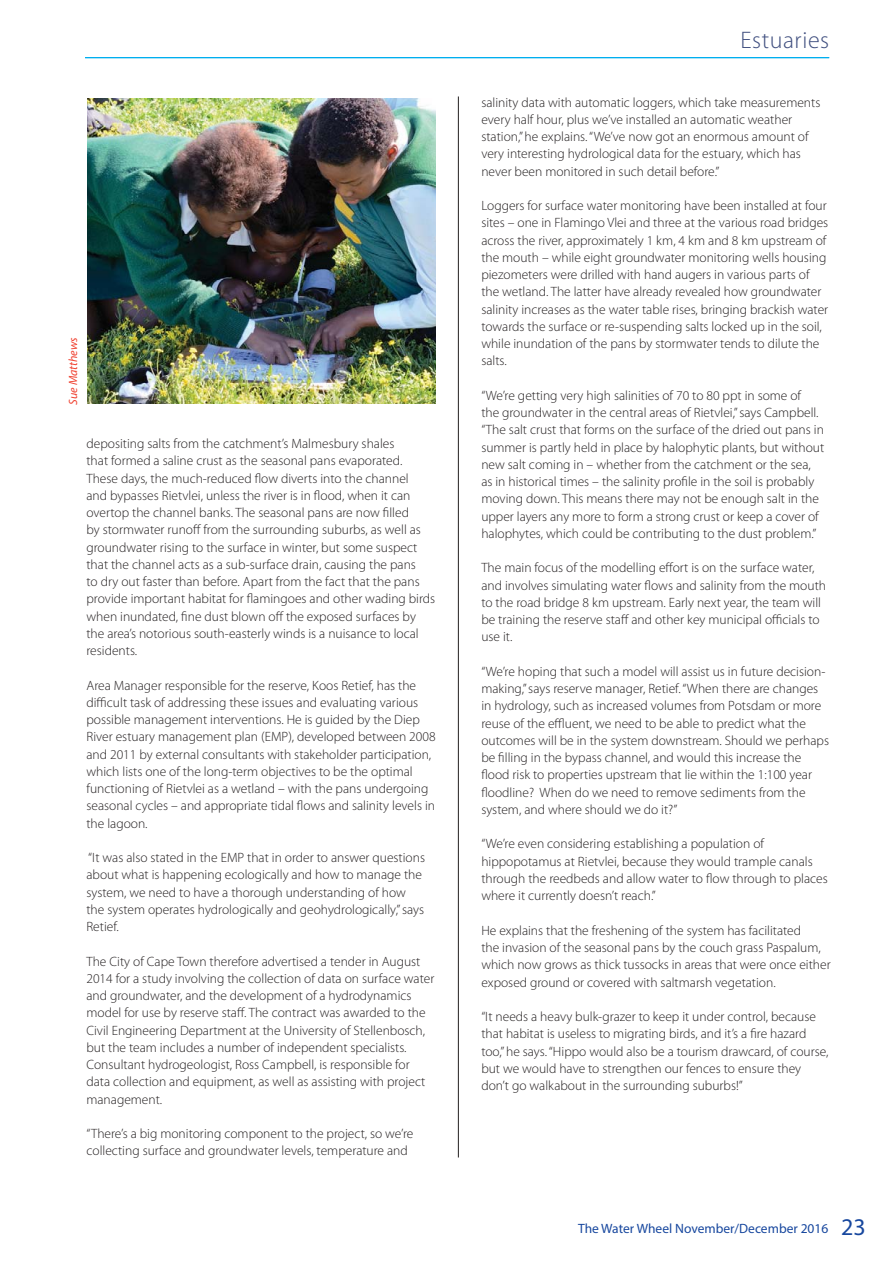
<style>
.page{position:relative;width:893px;height:1263px;background:#fff}
.page>*{position:absolute;margin:0;border:0;box-sizing:border-box;transform-origin:0 0}
.t1{font:300 24px "Myriad Pro";letter-spacing:.025em;color:#415080}
.t2{font:300 13.5px/17.2px "Myriad Pro";color:#231f20}
.t3{font:13.5px "Myriad Pro";color:#17479e}
.t4{font:italic 12px "Myriad Pro";color:#ef402f}
.s1{font-size:24px}
</style>
<div class="page">
<hr style="left:85px;top:57px;width:744px;height:1px;background:#00aeef">
<hr style="left:458px;top:96px;width:1px;height:1061px;background:#231f20">
<img style="left:88px;top:99px;width:348px;height:305px">
<p class="t4" style="left:68px;top:405px;width:69px;rotate:-90deg">Sue Matthews</p>
<p class="t2" style="left:86px;top:436px;width:350px">depositing salts from the catchment’s Malmesbury shales<br>that formed a saline crust as the seasonal pans evaporated.<br>These days, the much-reduced flow diverts into the channel<br>and bypasses Rietvlei, unless the river is in flood, when it can overtop the channel banks. The seasonal pans are now filled<br>by stormwater runoff from the surrounding suburbs, as well as groundwater rising to the surface in winter, but some suspect that the channel acts as a sub-surface drain, causing the pans<br>to dry out faster than before. Apart from the fact that the pans provide important habitat for flamingoes and other wading birds when inundated, fine dust blown off the exposed surfaces by the area’s notorious south-easterly winds is a nuisance to local residents.</p>
<p class="t2" style="left:86px;top:678px;width:351px">Area Manager responsible for the reserve, Koos Retief, has the difficult task of addressing these issues and evaluating various possible management interventions. He is guided by the Diep River estuary management plan (EMP), developed between 2008 and 2011 by external consultants with stakeholder participation, which lists one of the long-term objectives to be the optimal functioning of Rietvlei as a wetland – with the pans undergoing seasonal cycles – and appropriate tidal flows and salinity levels in the lagoon.</p>
<p class="t2" style="left:86px;top:850px;width:340px">“It was also stated in the EMP that in order to answer questions about what is happening ecologically and how to manage the system, we need to have a thorough understanding of how the system operates hydrologically and geohydrologically,” says Retief.</p>
<p class="t2" style="left:86px;top:954px;width:349px">The City of Cape Town therefore advertised a tender in August 2014 for a study involving the collection of data on surface water and groundwater, and the development of a hydrodynamics model for use by reserve staff. The contract was awarded to the Civil Engineering Department at the University of Stellenbosch, but the team includes a number of independent specialists.<br>Consultant hydrogeologist, Ross Campbell, is responsible for data collection and equipment, as well as assisting with project management.</p>
<p class="t2" style="left:86px;top:1126px;width:328px">“There’s a big monitoring component to the project, so we’re collecting surface and groundwater levels, temperature and</p>
<h1 class="t1" style="left:740px;top:31px;width:90px">Estuaries</h1>
<p class="t2" style="left:481px;top:95px;width:341px">salinity data with automatic loggers, which take measurements every half hour, plus we’ve installed an automatic weather station,” he explains. “We’ve now got an enormous amount of very interesting hydrological data for the estuary, which has never been monitored in such detail before.”</p>
<p class="t2" style="left:481px;top:198px;width:348px">Loggers for surface water monitoring have been installed at four sites – one in Flamingo Vlei and three at the various road bridges across the river, approximately 1 km, 4 km and 8 km upstream of the mouth – while eight groundwater monitoring wells housing piezometers were drilled with hand augers in various parts of the wetland. The latter have already revealed how groundwater salinity increases as the water table rises, bringing brackish water towards the surface or re-suspending salts locked up in the soil, while inundation of the pans by stormwater tends to dilute the salts.</p>
<p class="t2" style="left:481px;top:388px;width:344px">“We’re getting very high salinities of 70 to 80 ppt in some of<br>the groundwater in the central areas of Rietvlei,” says Campbell. “The salt crust that forms on the surface of the dried out pans in summer is partly held in place by halophytic plants, but without new salt coming in – whether from the catchment or the sea, as in historical times – the salinity profile in the soil is probably moving down. This means there may not be enough salt in the upper layers any more to form a strong crust or keep a cover of halophytes, which could be contributing to the dust problem.”</p>
<p class="t2" style="left:481px;top:561px;width:346px">The main focus of the modelling effort is on the surface water, and involves simulating water flows and salinity from the mouth to the road bridge 8 km upstream. Early next year, the team will be training the reserve staff and other key municipal officials to use it.</p>
<p class="t2" style="left:481px;top:664px;width:349px">“We’re hoping that such a model will assist us in future decision&shy;making,” says reserve manager, Retief. “When there are changes in hydrology, such as increased volumes from Potsdam or more reuse of the effluent, we need to be able to predict what the outcomes will be in the system downstream. Should we perhaps be filling in the bypass channel, and would this increase the flood risk to properties upstream that lie within the 1:100 year floodline? When do we need to remove sediments from the system, and where should we do it?”</p>
<p class="t2" style="left:481px;top:837px;width:348px">“We’re even considering establishing a population of hippopotamus at Rietvlei, because they would trample canals through the reedbeds and allow water to flow through to places where it currently doesn’t reach.”</p>
<p class="t2" style="left:481px;top:923px;width:351px">He explains that the freshening of the system has facilitated<br>the invasion of the seasonal pans by the couch grass Paspalum, which now grows as thick tussocks in areas that were once either exposed ground or covered with saltmarsh vegetation.</p>
<p class="t2" style="left:481px;top:1009px;width:349px">“It needs a heavy bulk-grazer to keep it under control, because that habitat is useless to migrating birds, and it’s a fire hazard too,” he says. “Hippo would also be a tourism drawcard, of course, but we would have to strengthen our fences to ensure they don’t go walkabout in the surrounding suburbs!”</p>
<p class="t3" style="left:578px;top:1220px;width:289px">The Water Wheel November/December 2016 <span class="s1">23</span></p>
</div>
